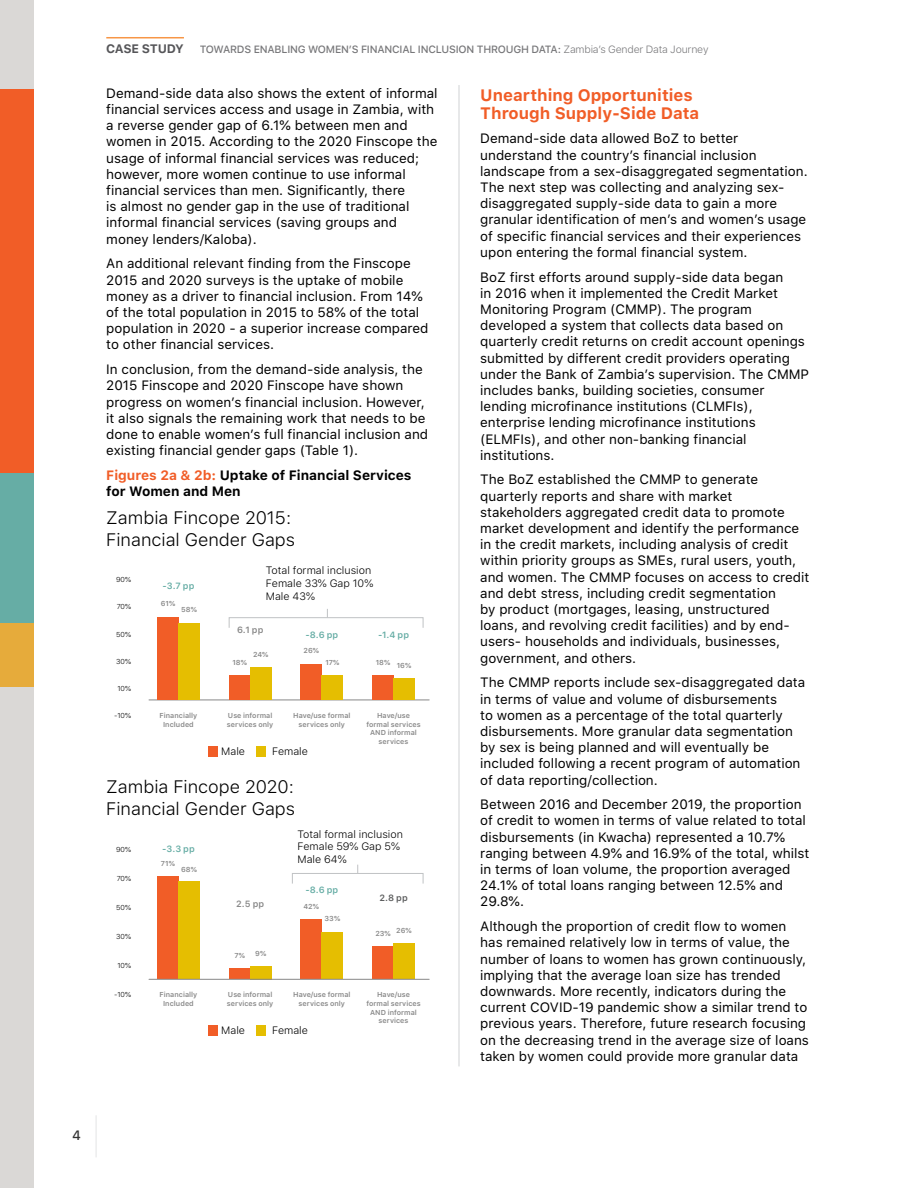
<style>
.page{position:relative;width:918px;height:1188px;background:#fff}
.page>*{position:absolute;margin:0;border:0;box-sizing:border-box;transform-origin:0 0}
.t1{font:300 18px/21.6px "SF Pro Text";color:#000}
.t2{font:700 16.5px/18px "SF Pro Text";color:#f15d27}
.t3{font:13.5px/16.2px "SF Pro Text";color:#000}
.t4{font:700 13.5px/16.2px "SF Pro Text";color:#000}
.t5{font:500 13.5px "SF Pro Text";color:#000}
.t6{font:700 12.3px "SF Pro Text";letter-spacing:-.02em;color:#565659}
.t7{font:300 10.65px/12.9px "SF Pro Text";color:#000}
.t8{font:500 10.5px "SF Pro Text";letter-spacing:-.02em;color:#565659}
.t9{font:600 9px "SF Pro Text";letter-spacing:.01em;color:#66ada5}
.t10{font:600 9px "SF Pro Text";color:#888}
.t11{font:600 9px "SF Pro Text";color:#5a5b5c}
.t12{font:600 7.2px/8.6px "SF Pro Text";letter-spacing:.005em;color:#888;text-align:center}
.t13{font:300 7.2px "SF Pro Text";color:#000}
.s1{font-weight:300}
.s2{color:#f15d27}
</style>
<div class="page">
<hr style="left:96px;top:1115px;width:1px;height:42px;background:#e6e7e8">
<div style="left:0;top:0;width:34px;height:1188px;background:#dad8d6"></div>
<div style="left:0;top:89px;width:34px;height:419px;background:#f15d27"></div>
<div style="left:0;top:473px;width:34px;height:151px;background:#66ada5"></div>
<div style="left:0;top:624px;width:34px;height:63px;background:#e6ab3b"></div>
<hr style="left:106px;top:37px;width:78px;height:1px;background:#f79646">
<hr style="left:149px;top:700px;width:280px;height:1px;background:#888">
<div style="left:157px;top:617px;width:22px;height:83px;background:#f15d27"></div>
<div style="left:179px;top:623px;width:21px;height:77px;background:#e5be01"></div>
<div style="left:229px;top:676px;width:21px;height:24px;background:#f15d27"></div>
<div style="left:250px;top:667px;width:21px;height:33px;background:#e5be01"></div>
<div style="left:208px;top:746px;width:10px;height:11px;background:#f15d27"></div>
<div style="left:256px;top:746px;width:9px;height:11px;background:#e5be01"></div>
<div style="left:301px;top:664px;width:21px;height:36px;background:#f15d27"></div>
<div style="left:322px;top:676px;width:21px;height:24px;background:#e5be01"></div>
<div style="left:373px;top:676px;width:21px;height:24px;background:#f15d27"></div>
<div style="left:394px;top:679px;width:21px;height:21px;background:#e5be01"></div>
<div style="left:229px;top:617px;width:194px;height:11px;border:1px solid #c0c2c4"></div>
<div style="left:157px;top:876px;width:22px;height:103px;background:#f15d27"></div>
<div style="left:179px;top:882px;width:21px;height:97px;background:#e5be01"></div>
<div style="left:229px;top:969px;width:21px;height:10px;background:#f15d27"></div>
<div style="left:250px;top:966px;width:21px;height:13px;background:#e5be01"></div>
<div style="left:301px;top:920px;width:21px;height:59px;background:#f15d27"></div>
<div style="left:322px;top:933px;width:21px;height:46px;background:#e5be01"></div>
<div style="left:373px;top:947px;width:21px;height:32px;background:#f15d27"></div>
<div style="left:394px;top:943px;width:21px;height:36px;background:#e5be01"></div>
<hr style="left:149px;top:979px;width:280px;height:1px;background:#888">
<div style="left:208px;top:1025px;width:10px;height:11px;background:#f15d27"></div>
<div style="left:256px;top:1025px;width:9px;height:11px;background:#e5be01"></div>
<div style="left:292px;top:873px;width:131px;height:11px;border:1px solid #c0c2c4"></div>
<hr style="left:459px;top:85px;width:1px;height:981px;background:#d1d3d4">
<p class="t6" style="left:106px;top:39px;width:79px">CASE STUDY</p>
<p class="t8" style="left:200px;top:41px;width:510px">TOWARDS ENABLING WOMEN’S FINANCIAL INCLUSION THROUGH DATA: <span class="s1">Zambia’s Gender Data Journey</span></p>
<p class="t3" style="left:106px;top:85px;width:333px">Demand-side data also shows the extent of informal financial services access and usage in Zambia, with a reverse gender gap of 6.1% between men and women in 2015. According to the 2020 Finscope the usage of informal financial services was reduced; however, more women continue to use informal financial services than men. Significantly, there<br>is almost no gender gap in the use of traditional informal financial services (saving groups and money lenders/Kaloba).</p>
<p class="t3" style="left:106px;top:255px;width:324px">An additional relevant finding from the Finscope 2015 and 2020 surveys is the uptake of mobile money as a driver to financial inclusion. From 14% of the total population in 2015 to 58% of the total population in 2020 - a superior increase compared to other financial services.</p>
<p class="t3" style="left:106px;top:361px;width:323px">In conclusion, from the demand-side analysis, the 2015 Finscope and 2020 Finscope have shown progress on women’s financial inclusion. However, it also signals the remaining work that needs to be done to enable women’s full financial inclusion and existing financial gender gaps (Table 1).</p>
<p class="t4" style="left:106px;top:466px;width:307px"><span class="s2">Figures 2a &amp; 2b:</span> Uptake of Financial Services for Women and Men</p>
<p class="t2" style="left:480px;top:85px;width:221px">Unearthing Opportunities<br>Through Supply-Side Data</p>
<p class="t3" style="left:480px;top:130px;width:329px">Demand-side data allowed BoZ to better understand the country’s financial inclusion landscape from a sex-disaggregated segmentation.<br>The next step was collecting and analyzing sex&shy;disaggregated supply-side data to gain a more granular identification of men’s and women’s usage of specific financial services and their experiences upon entering the formal financial system.</p>
<p class="t3" style="left:480px;top:268px;width:330px">BoZ first efforts around supply-side data began<br>in 2016 when it implemented the Credit Market Monitoring Program (CMMP). The program developed a system that collects data based on quarterly credit returns on credit account openings submitted by different credit providers operating under the Bank of Zambia’s supervision. The CMMP includes banks, building societies, consumer lending microfinance institutions (CLMFIs), enterprise lending microfinance institutions (ELMFIs), and other non-banking financial institutions.</p>
<p class="t3" style="left:480px;top:471px;width:331px">The BoZ established the CMMP to generate quarterly reports and share with market stakeholders aggregated credit data to promote market development and identify the performance in the credit markets, including analysis of credit within priority groups as SMEs, rural users, youth, and women. The CMMP focuses on access to credit and debt stress, including credit segmentation<br>by product (mortgages, leasing, unstructured loans, and revolving credit facilities) and by end&shy;users- households and individuals, businesses, government, and others.</p>
<p class="t3" style="left:480px;top:674px;width:326px">The CMMP reports include sex-disaggregated data in terms of value and volume of disbursements<br>to women as a percentage of the total quarterly disbursements. More granular data segmentation by sex is being planned and will eventually be included following a recent program of automation of data reporting/collection.</p>
<p class="t3" style="left:480px;top:796px;width:331px">Between 2016 and December 2019, the proportion of credit to women in terms of value related to total disbursements (in Kwacha) represented a 10.7% ranging between 4.9% and 16.9% of the total, whilst in terms of loan volume, the proportion averaged 24.1% of total loans ranging between 12.5% and 29.8%.</p>
<p class="t3" style="left:480px;top:918px;width:330px">Although the proportion of credit flow to women has remained relatively low in terms of value, the number of loans to women has grown continuously, implying that the average loan size has trended downwards. More recently, indicators during the current COVID-19 pandemic show a similar trend to previous years. Therefore, future research focusing on the decreasing trend in the average size of loans taken by women could provide more granular data</p>
<h1 class="t1" style="left:106px;top:507px;width:190px">Zambia Fincope 2015:<br>Financial Gender Gaps</h1>
<p class="t7" style="left:266px;top:563px;width:109px">Total formal inclusion<br>Female 33% Gap 10%<br>Male 43%</p>
<p class="t13" style="left:116px;top:575px;width:16px">90%</p>
<p class="t13" style="left:117px;top:602px;width:16px">70%</p>
<p class="t13" style="left:116px;top:629px;width:16px">50%</p>
<p class="t13" style="left:116px;top:656px;width:16px">30%</p>
<p class="t13" style="left:117px;top:683px;width:15px">10%</p>
<p class="t13" style="left:114px;top:710px;width:19px">-10%</p>
<p class="t9" style="left:163px;top:579px;width:33px">-3.7 pp</p>
<p class="t12" style="left:161px;top:599px;width:16px">61%</p>
<p class="t12" style="left:181px;top:605px;width:17px">58%</p>
<p class="t10" style="left:237px;top:623px;width:28px">6.1 pp</p>
<p class="t9" style="left:305px;top:628px;width:34px">-8.6 pp</p>
<p class="t9" style="left:378px;top:628px;width:32px">-1.4 pp</p>
<p class="t12" style="left:304px;top:646px;width:17px">26%</p>
<p class="t12" style="left:253px;top:650px;width:17px">24%</p>
<p class="t12" style="left:376px;top:657px;width:16px">18%</p>
<p class="t12" style="left:232px;top:658px;width:16px">18%</p>
<p class="t12" style="left:325px;top:658px;width:16px">17%</p>
<p class="t12" style="left:397px;top:660px;width:16px">16%</p>
<p class="t12" style="left:160px;top:711px;width:39px">Financially<br>Included</p>
<p class="t12" style="left:227px;top:711px;width:48px;text-align:left">Use informal services only</p>
<p class="t12" style="left:293px;top:711px;width:59px">Have/use formal services only</p>
<p class="t12" style="left:366px;top:711px;width:56px">Have/use formal services<br>AND informal services</p>
<p class="t7" style="left:221px;top:744px;width:25px">Male</p>
<p class="t7" style="left:272px;top:744px;width:37px">Female</p>
<h1 class="t1" style="left:106px;top:775px;width:190px">Zambia Fincope 2020:<br>Financial Gender Gaps</h1>
<p class="t7" style="left:297px;top:827px;width:107px">Total formal inclusion<br>Female 59% Gap 5%<br>Male 64%</p>
<p class="t9" style="left:162px;top:842px;width:34px">-3.3 pp</p>
<p class="t13" style="left:116px;top:844px;width:16px">90%</p>
<p class="t13" style="left:117px;top:873px;width:16px">70%</p>
<p class="t13" style="left:116px;top:902px;width:16px">50%</p>
<p class="t13" style="left:116px;top:931px;width:16px">30%</p>
<p class="t13" style="left:117px;top:961px;width:15px">10%</p>
<p class="t13" style="left:114px;top:990px;width:19px">-10%</p>
<p class="t12" style="left:161px;top:859px;width:16px">71%</p>
<p class="t12" style="left:181px;top:865px;width:17px">68%</p>
<p class="t9" style="left:305px;top:884px;width:34px">-8.6 pp</p>
<p class="t11" style="left:379px;top:891px;width:30px">2.8 pp</p>
<p class="t10" style="left:236px;top:898px;width:30px">2.5 pp</p>
<p class="t12" style="left:304px;top:902px;width:17px">42%</p>
<p class="t12" style="left:325px;top:914px;width:17px">33%</p>
<p class="t12" style="left:396px;top:926px;width:17px">26%</p>
<p class="t12" style="left:375px;top:929px;width:17px">23%</p>
<p class="t12" style="left:255px;top:948px;width:13px">9%</p>
<p class="t12" style="left:234px;top:951px;width:12px">7%</p>
<p class="t12" style="left:160px;top:990px;width:39px">Financially<br>Included</p>
<p class="t12" style="left:227px;top:990px;width:48px;text-align:left">Use informal services only</p>
<p class="t12" style="left:293px;top:990px;width:59px">Have/use formal services only</p>
<p class="t12" style="left:366px;top:990px;width:56px">Have/use formal services<br>AND informal services</p>
<p class="t7" style="left:221px;top:1023px;width:25px">Male</p>
<p class="t7" style="left:272px;top:1023px;width:37px">Female</p>
<p class="t5" style="left:72px;top:1125px;width:10px">4</p>
</div>
